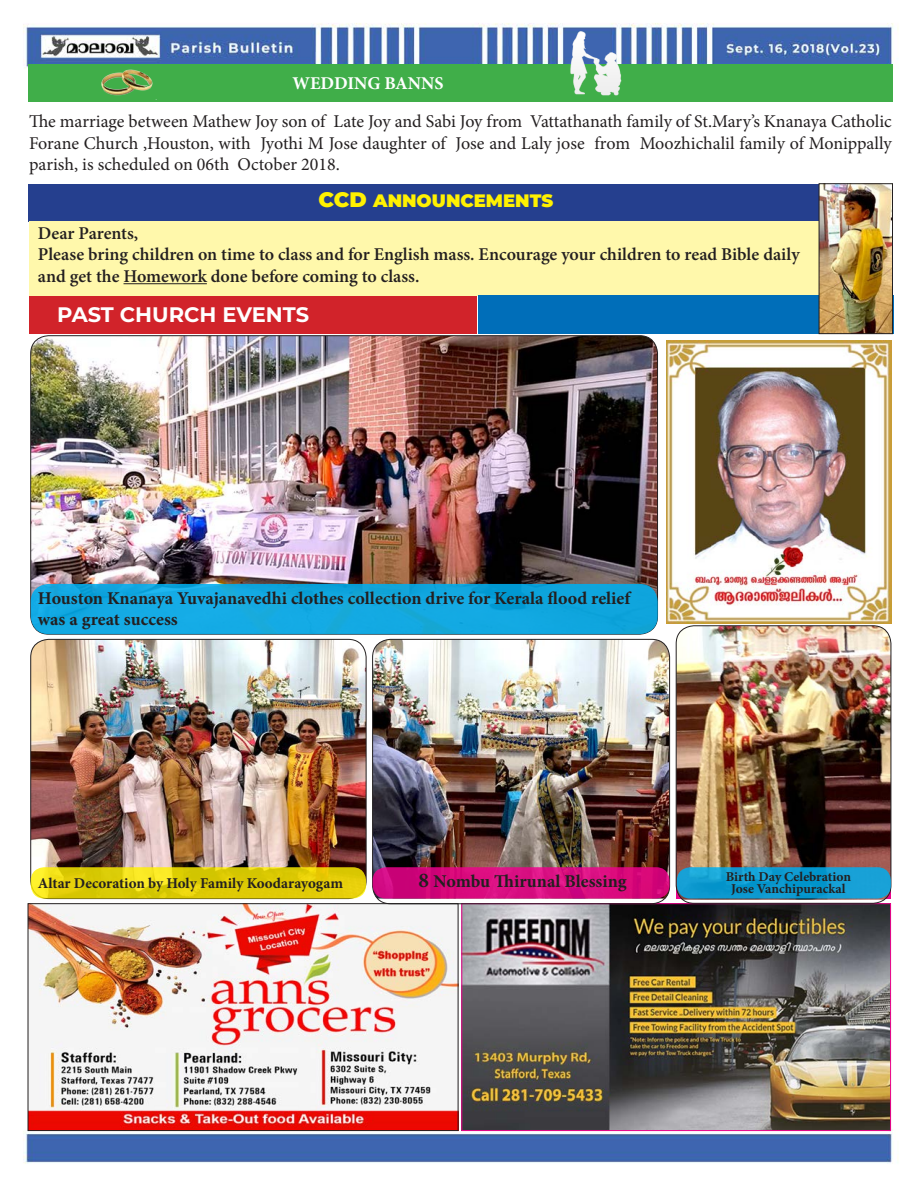
<style>
.page{position:relative;width:918px;height:1188px;background:#fff}
.page>*{position:absolute;margin:0;border:0;box-sizing:border-box;transform-origin:0 0}
.t1{font:700 21px "Montserrat";color:#fff}
.t2{font:18px/21.6px "Minion Pro";color:#231f20;text-align:justify}
.t3{font:600 18px "Minion Pro";color:#231f20}
.t4{font:700 18px/21.6px "Minion Pro";color:#231f20}
.t5{font:900 18px "Montserrat";color:#fff101}
.t6{font:700 18px "Minion Pro";color:#fff}
.t7{font:700 15px "Minion Pro";color:#231f20}
.t8{font:700 13.5px "Minion Pro";color:#231f20}
.s1{font-size:21px}
</style>
<div class="page">
<img style="left:23px;top:23px;width:875px;height:1141px">
<div style="left:29px;top:296px;width:447px;height:38px;background:#d1232a"></div>
<div style="left:28px;top:184px;width:865px;height:37px;background:#253f8e"></div>
<img style="left:31px;top:336px;width:627px;height:298px">
<img style="left:666px;top:340px;width:225px;height:284px">
<div style="left:29px;top:221px;width:827px;height:75px;background:#fff8ab"></div>
<div style="left:478px;top:296px;width:415px;height:38px;background:#006eb9"></div>
<img style="left:30px;top:905px;width:426px;height:224px">
<div style="left:28px;top:903px;width:430px;height:228px;border:1px solid #231f20"></div>
<img style="left:463px;top:905px;width:426px;height:224px">
<div style="left:461px;top:903px;width:430px;height:228px;border:1px solid #ed028c"></div>
<img style="left:31px;top:639px;width:335px;height:260px">
<div style="left:29px;top:64px;width:864px;height:37px;background:#40ae49"></div>
<img style="left:554px;top:23px;width:76px;height:81px">
<img style="left:101px;top:69px;width:52px;height:27px">
<hr style="left:124px;top:283px;width:83px;height:1px;background:#231f20">
<svg style="left:31px;top:584px;width:627px;height:50px;background:#11a7df"></svg>
<svg style="left:31px;top:867px;width:335px;height:32px;background:#decc0b"></svg>
<img style="left:821px;top:186px;width:70px;height:146px">
<div style="left:819px;top:184px;width:74px;height:150px;border:1px solid #231f20"></div>
<img style="left:676px;top:626px;width:215px;height:274px">
<div style="left:676px;top:626px;width:215px;height:277px;border:1px solid #231f20;border-radius:18px"></div>
<img style="left:373px;top:639px;width:297px;height:260px">
<div style="left:372px;top:639px;width:298px;height:265px;border:1px solid #231f20;border-radius:18px"></div>
<svg style="left:677px;top:867px;width:214px;height:32px;background:#129ace"></svg>
<svg style="left:373px;top:867px;width:297px;height:32px;background:#d40c7d"></svg>
<p class="t6" style="left:293px;top:70px;width:153px">WEDDING BANNS</p>
<p class="t2" style="left:29px;top:110px;width:864px">The marriage between Mathew Joy son of Late Joy and Sabi Joy from Vattathanath family of St.Mary’s Knanaya Catholic Forane Church ,Houston, with Jyothi M Jose daughter of Jose and Laly jose from Moozhichalil family of Monippally parish, is scheduled on 06th October 2018.</p>
<p class="t5" style="left:319px;top:187px;width:236px"><span class="s1">CCD</span> ANNOUNCEMENTS</p>
<p class="t3" style="left:38px;top:221px;width:102px">Dear Parents,</p>
<p class="t3" style="left:38px;top:242px;width:763px">Please bring children on time to class and for English mass. Encourage your children to read Bible daily</p>
<p class="t3" style="left:38px;top:264px;width:383px">and get the Homework done before coming to class.</p>
<p class="t1" style="left:57px;top:299px;width:253px">PAST CHURCH EVENTS</p>
<p class="t4" style="left:38px;top:587px;width:594px">Houston Knanaya Yuvajanavedhi clothes collection drive for Kerala flood relief was a great success</p>
<p class="t7" style="left:38px;top:873px;width:307px">Altar Decoration by Holy Family Koodarayogam</p>
<p class="t4" style="left:418px;top:870px;width:210px"><span class="s1">8</span> Nombu Thirunal Blessing</p>
<p class="t8" style="left:726px;top:867px;width:127px">Birth Day Celebration</p>
<p class="t8" style="left:731px;top:880px;width:116px">Jose Vanchipurackal</p>
</div>
